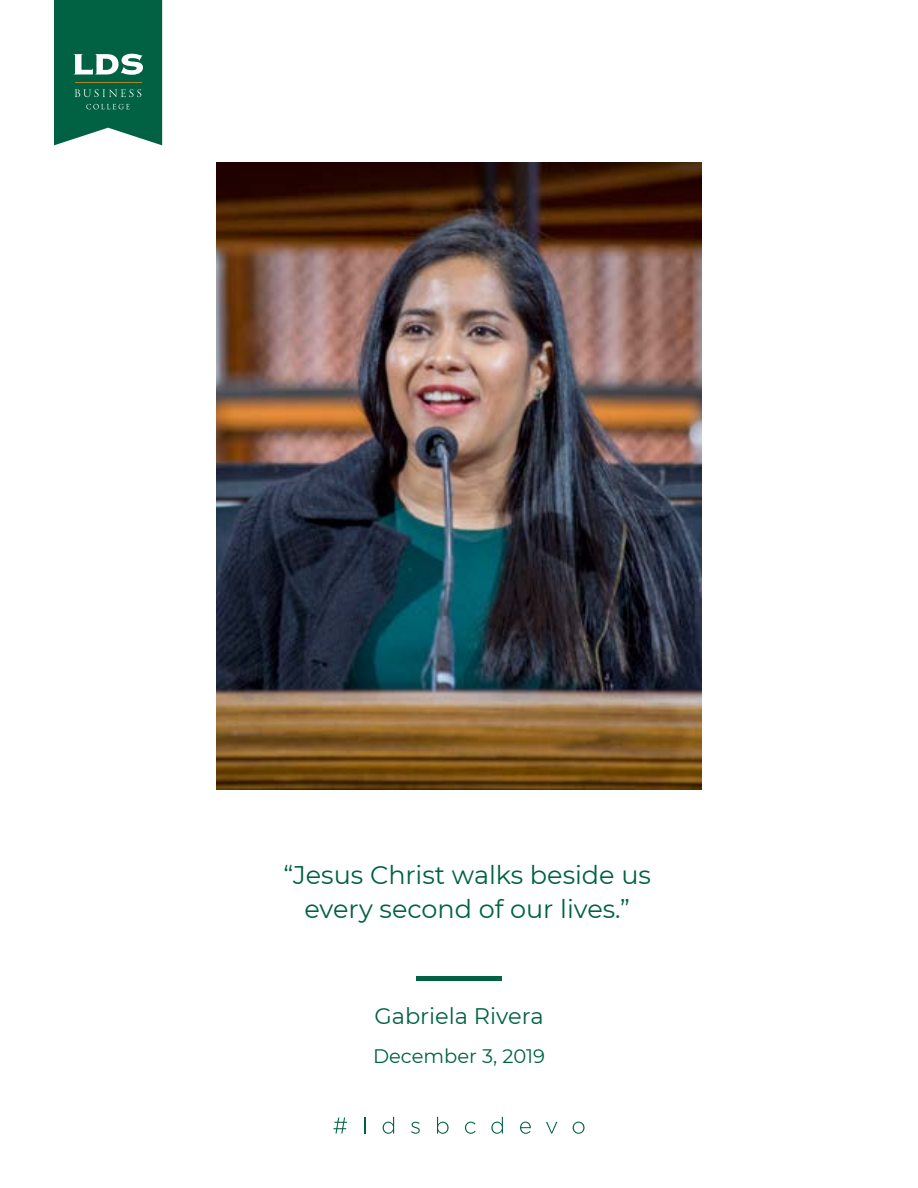
<style>
.page{position:relative;width:918px;height:1188px;background:#fff}
.page>*{position:absolute;margin:0;border:0;box-sizing:border-box;transform-origin:0 0}
.t1{font:25.5px/33.8px "Montserrat";color:#006242;text-align:center}
.t2{font:22.5px "Montserrat";color:#006242}
.t3{font:19.5px "Montserrat";color:#006242}
</style>
<div class="page">
<svg style="left:333px;top:1118px;width:14px;height:16px"></svg>
<svg style="left:364px;top:1117px;width:1px;height:17px"></svg>
<svg style="left:383px;top:1117px;width:11px;height:17px"></svg>
<svg style="left:411px;top:1122px;width:9px;height:12px"></svg>
<svg style="left:437px;top:1117px;width:12px;height:17px"></svg>
<svg style="left:465px;top:1122px;width:11px;height:12px"></svg>
<svg style="left:491px;top:1117px;width:12px;height:17px"></svg>
<svg style="left:520px;top:1122px;width:11px;height:12px"></svg>
<svg style="left:546px;top:1122px;width:11px;height:12px"></svg>
<svg style="left:573px;top:1122px;width:12px;height:12px"></svg>
<svg style="left:54px;top:0;width:108px;height:145px"></svg>
<hr style="left:75px;top:82px;width:67px;height:1px;background:#ae842d">
<img style="left:216px;top:162px;width:486px;height:628px">
<hr style="left:416px;top:977px;width:86px;height:4px;background:#006242">
<p class="t1" style="left:283px;top:857px;width:369px">“Jesus Christ walks beside us every second of our lives.”</p>
<p class="t2" style="left:374px;top:1001px;width:171px">Gabriela Rivera</p>
<p class="t3" style="left:373px;top:1043px;width:174px">December 3, 2019</p>
</div>
